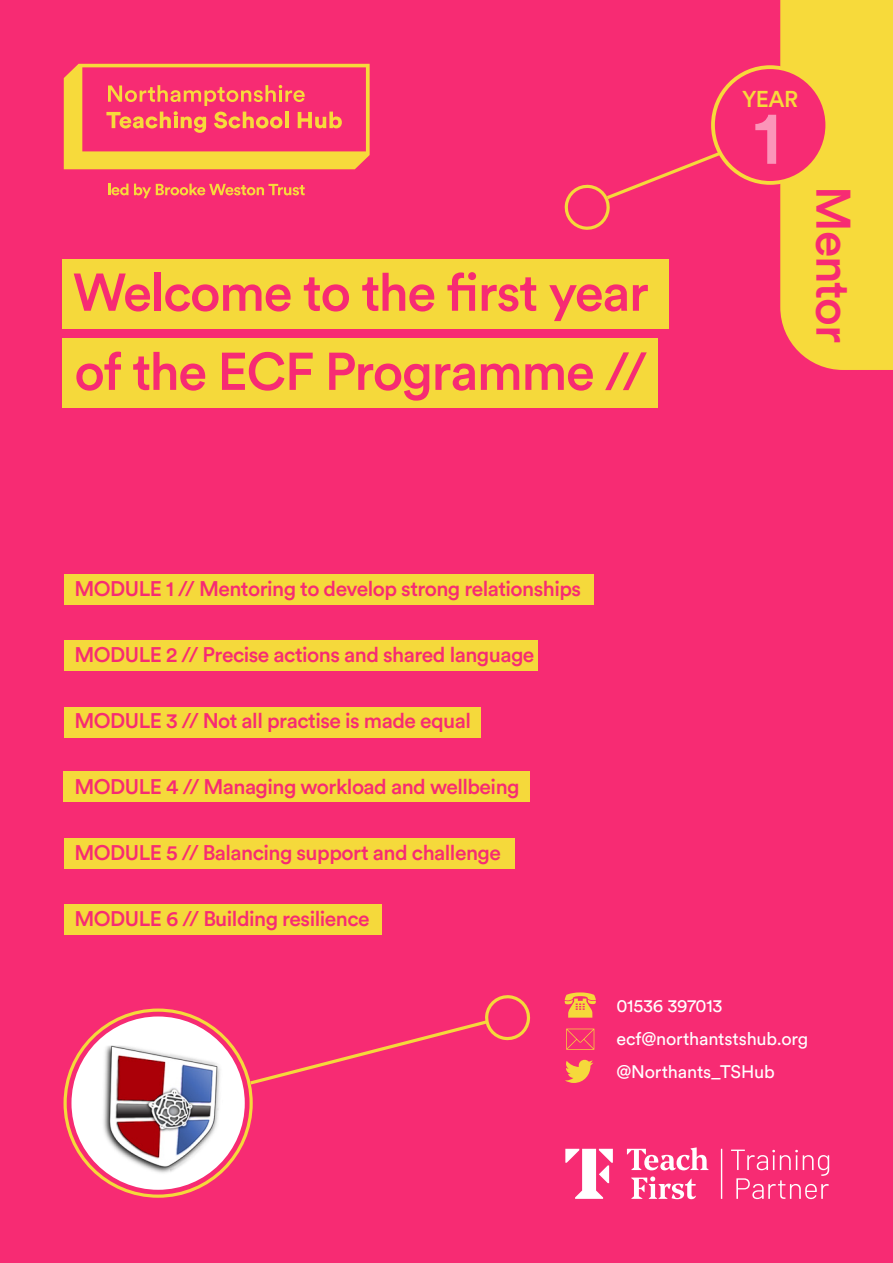
<style>
.page{position:relative;width:893px;height:1263px;background:#f72b73}
.page>*{position:absolute;margin:0;border:0;box-sizing:border-box;transform-origin:0 0}
.t1{font:500 75.75px "Circular Std";color:#fb95b9}
.t2{font:500 52.5px/79.1px "Circular Std";letter-spacing:-.025em;color:#f72b73}
.t3{font:500 48px "Circular Std";letter-spacing:-.025em;color:#f72b73}
.t4{font:500 22.65px "Circular Std";color:#f7da3b}
.t5{font:500 21px "Circular Std";letter-spacing:-.025em;color:#f72b73}
.t6{font:18px "Circular Std";letter-spacing:-.01em;color:#fff}
</style>
<div class="page">
<div style="left:780px;top:0;width:113px;height:370px;background:#f7da3b"></div>
<svg style="left:565px;top:1059px;width:28px;height:24px"></svg>
<svg style="left:565px;top:992px;width:31px;height:26px"></svg>
<svg style="left:566px;top:1029px;width:28px;height:21px"></svg>
<div style="left:63px;top:259px;width:606px;height:69px;background:#f5d93b"></div>
<div style="left:63px;top:339px;width:595px;height:69px;background:#f5d93b"></div>
<svg style="left:564px;top:148px;width:162px;height:82px"></svg>
<svg style="left:247px;top:995px;width:284px;height:92px"></svg>
<svg style="left:64px;top:64px;width:306px;height:105px"></svg>
<svg style="left:108px;top:184px;width:197px;height:14px"></svg>
<svg style="left:627px;top:1147px;width:82px;height:23px"></svg>
<svg style="left:631px;top:1176px;width:65px;height:23px"></svg>
<svg style="left:565px;top:1149px;width:48px;height:50px"></svg>
<hr style="left:721px;top:1149px;width:1px;height:50px;background:#fff">
<svg style="left:731px;top:1149px;width:98px;height:50px"></svg>
<div style="left:71px;top:1016px;width:174px;height:174px;background:#fff;border-radius:50%"></div>
<div style="left:713px;top:67px;width:114px;height:116px;background:#f72b73;border-radius:50%"></div>
<div style="left:711px;top:65px;width:118px;height:120px;border:4px solid #f7da3b;border-radius:50%"></div>
<img style="left:89px;top:1035px;width:139px;height:147px">
<div style="left:64px;top:574px;width:529px;height:30px;background:#f5d93b"></div>
<div style="left:64px;top:640px;width:473px;height:31px;background:#f5d93b"></div>
<div style="left:64px;top:707px;width:416px;height:30px;background:#f5d93b"></div>
<div style="left:64px;top:771px;width:466px;height:30px;background:#f5d93b"></div>
<div style="left:64px;top:839px;width:450px;height:30px;background:#f5d93b"></div>
<div style="left:64px;top:904px;width:317px;height:30px;background:#f5d93b"></div>
<p class="t2" style="left:73px;top:252px;width:577px">Welcome to the first year of the ECF Programme //</p>
<p class="t4" style="left:742px;top:85px;width:58px">YEAR</p>
<p class="t1" style="left:753px;top:90px;width:30px">1</p>
<p class="t3" style="left:863px;top:186px;width:158px;rotate:90deg">Mentor</p>
<p class="t5" style="left:74px;top:576px;width:508px">MODULE 1 // Mentoring to develop strong relationships</p>
<p class="t5" style="left:74px;top:642px;width:461px">MODULE 2 // Precise actions and shared language</p>
<p class="t5" style="left:74px;top:708px;width:398px">MODULE 3 // Not all practise is made equal</p>
<p class="t5" style="left:74px;top:774px;width:447px">MODULE 4 // Managing workload and wellbeing</p>
<p class="t5" style="left:74px;top:840px;width:428px">MODULE 5 // Balancing support and challenge</p>
<p class="t5" style="left:74px;top:906px;width:297px">MODULE 6 // Building resilience</p>
<p class="t6" style="left:616px;top:995px;width:108px">01536 397013</p>
<p class="t6" style="left:616px;top:1028px;width:193px">ecf@northantstshub.org</p>
<p class="t6" style="left:616px;top:1061px;width:160px">@Northants_TSHub</p>
</div>
